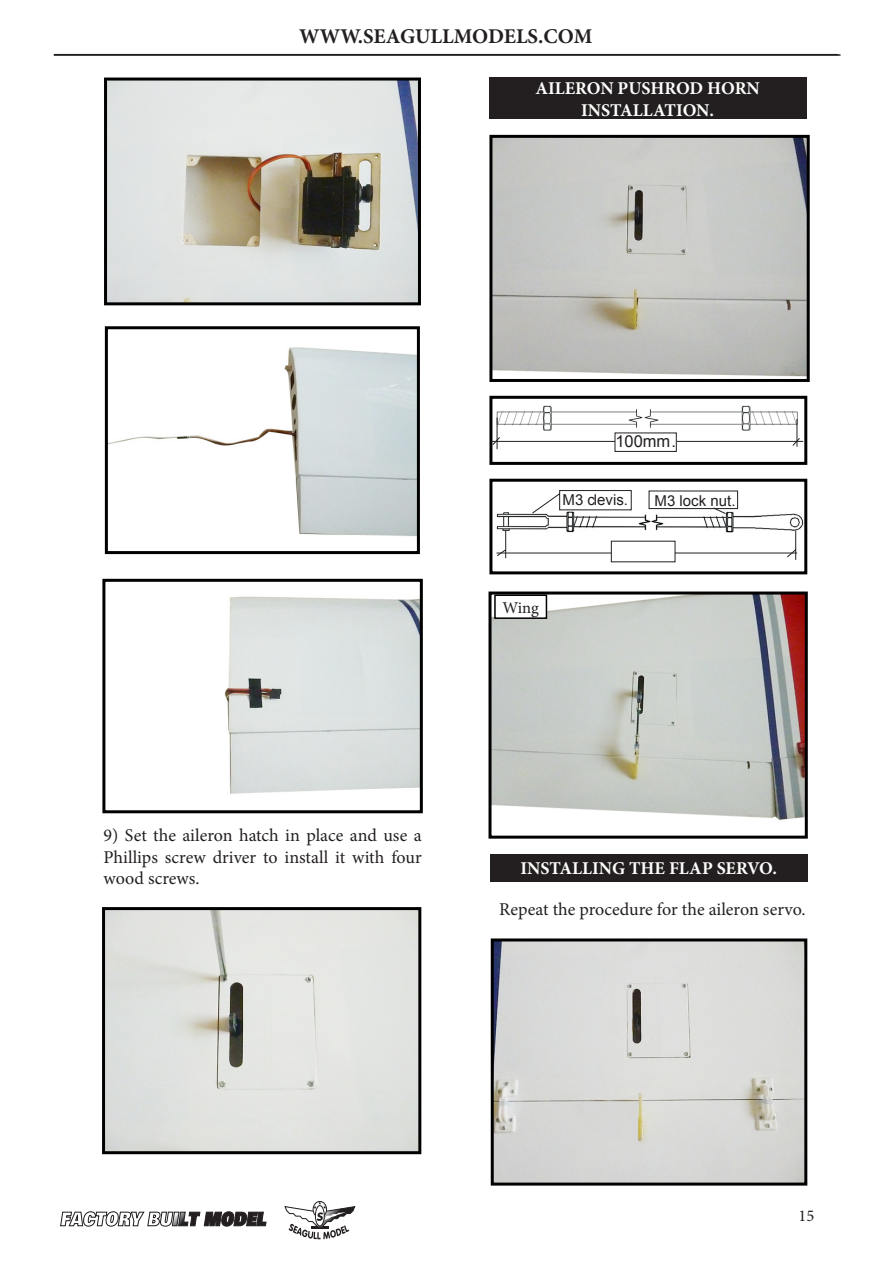
<style>
.page{position:relative;width:893px;height:1263px;background:#fff}
.page>*{position:absolute;margin:0;border:0;box-sizing:border-box;transform-origin:0 0}
.t1{font:700 21px "Minion Pro";color:#231f20}
.t2{font:18px/21.6px "Minion Pro";color:#231f20;text-align:justify}
.t3{font:700 18px/21.6px "Minion Pro";color:#fffefc;text-align:center}
.t4{font:16.5px "Minion Pro";letter-spacing:-.005em;color:#231f20}
.t5{font:16.5px "Arial";color:#231f20}
.t6{font:15px "Arial";color:#231f20}
</style>
<div class="page">
<hr style="left:54px;top:54px;width:786px;height:2px;background:#231f20">
<svg style="left:60px;top:1211px;width:206px;height:15px"></svg>
<svg style="left:284px;top:1201px;width:71px;height:38px"></svg>
<img style="left:108px;top:82px;width:309px;height:219px">
<div style="left:104px;top:78px;width:317px;height:227px;border:3px solid #000"></div>
<img style="left:109px;top:347px;width:307px;height:190px">
<div style="left:105px;top:326px;width:315px;height:228px;border:3px solid #000"></div>
<img style="left:224px;top:596px;width:195px;height:198px">
<div style="left:102px;top:579px;width:321px;height:234px;border:3px solid #000"></div>
<img style="left:106px;top:911px;width:311px;height:239px">
<div style="left:102px;top:907px;width:319px;height:247px;border:3px solid #000"></div>
<img style="left:496px;top:405px;width:302px;height:14px">
<div style="left:489px;top:396px;width:318px;height:69px;border:3px solid #000"></div>
<hr style="left:491px;top:441px;width:312px;height:1px;background:#231f20">
<div style="left:489px;top:479px;width:318px;height:95px;border:3px solid #000"></div>
<hr style="left:497px;top:418px;width:1px;height:31px;background:#231f20">
<svg style="left:492px;top:419px;width:308px;height:143px"></svg>
<div style="left:489px;top:78px;width:317px;height:41px;background:#231f20"></div>
<img style="left:493px;top:139px;width:313px;height:238px">
<div style="left:489px;top:135px;width:321px;height:247px;border:3px solid #000"></div>
<div style="left:490px;top:854px;width:317px;height:27px;background:#231f20"></div>
<img style="left:495px;top:942px;width:308px;height:239px">
<div style="left:491px;top:938px;width:316px;height:247px;border:3px solid #000"></div>
<img style="left:492px;top:595px;width:312px;height:225px">
<div style="left:488px;top:591px;width:320px;height:248px;border:3px solid #000"></div>
<div style="left:495px;top:595px;width:51px;height:23px;background:#fff"></div>
<div style="left:494px;top:594px;width:53px;height:25px;border:2px solid #000"></div>
<p class="t1" style="left:299px;top:21px;width:295px">WWW.SEAGULLMODELS.COM</p>
<p class="t3" style="left:535px;top:77px;width:226px">AILERON PUSHROD HORN<br>INSTALLATION.</p>
<p class="t5" style="left:615px;top:431px;width:62px">100mm.</p>
<p class="t6" style="left:563px;top:490px;width:67px">M3 clevis.</p>
<p class="t6" style="left:655px;top:491px;width:82px">M3 lock nut.</p>
<p class="t4" style="left:502px;top:596px;width:38px">Wing</p>
<p class="t2" style="left:104px;top:824px;width:320px">9) Set the aileron hatch in place and use a Phillips screw driver to install it with four wood screws.</p>
<p class="t3" style="left:520px;top:857px;width:258px">INSTALLING THE FLAP SERVO.</p>
<p class="t2" style="left:499px;top:899px;width:308px">Repeat the procedure for the aileron servo.</p>
<p class="t4" style="left:799px;top:1205px;width:17px">15</p>
</div>
